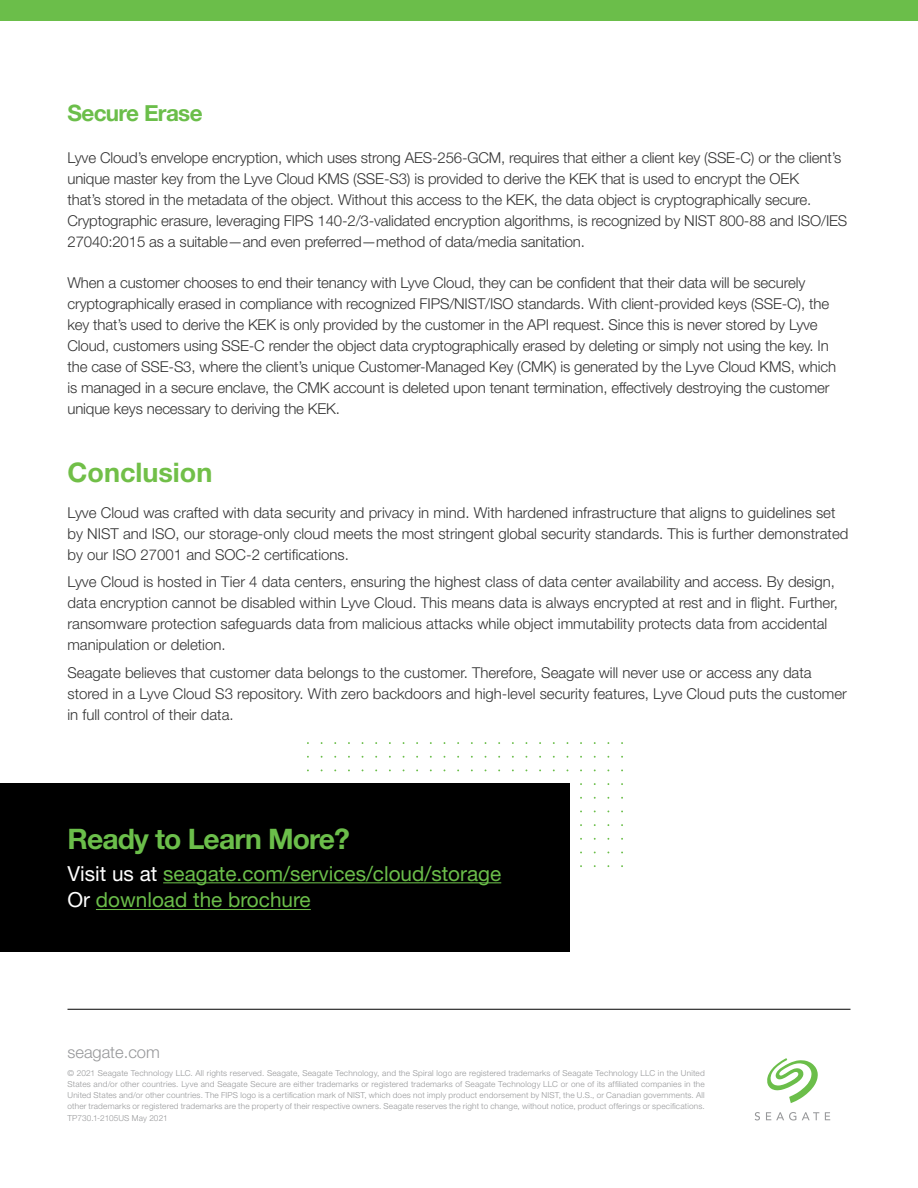
<style>
.page{position:relative;width:918px;height:1188px;background:#fff}
.page>*{position:absolute;margin:0;border:0;box-sizing:border-box;transform-origin:0 0}
.t1{font:700 28.35px "Helvetica Neue LT Std";letter-spacing:-.03em;color:#6bbe4a}
.t2{font:700 27px "Helvetica Neue LT Std";color:#71bf48}
.t3{font:700 22.5px "Helvetica Neue";letter-spacing:-.03em;color:#6bbe4a}
.t4{font:20.7px/26.7px "Helvetica Neue LT Std";color:#6bbe4a}
.t5{font:300 16.5px "Helvetica Neue LT Std";color:#97989a}
.t6{font:300 15px/21px "Helvetica Neue LT Std";letter-spacing:-.01em;color:#333}
.t7{font:300 8.25px/11.2px "Helvetica Neue LT Std";letter-spacing:.025em;color:#97989a;text-align:justify}
.s1{color:#fff}
</style>
<div class="page">
<div style="left:0;top:0;width:918px;height:21px;background:#6bbe4a"></div>
<hr style="left:68px;top:1009px;width:782px;height:1px;background:#000">
<svg style="left:767px;top:1058px;width:51px;height:45px"></svg>
<svg style="left:755px;top:1112px;width:5px;height:8px"></svg>
<svg style="left:766px;top:1112px;width:30px;height:8px"></svg>
<svg style="left:802px;top:1112px;width:17px;height:8px"></svg>
<svg style="left:825px;top:1112px;width:5px;height:8px"></svg>
<div style="left:0;top:783px;width:569px;height:168px;background:#000"></div>
<hr style="left:163px;top:882px;width:338px;height:1px;background:#6bbe4a">
<hr style="left:96px;top:909px;width:215px;height:1px;background:#6bbe4a">
<h3 class="t3" style="left:68px;top:95px;width:137px">Secure Erase</h3>
<p class="t6" style="left:68px;top:146px;width:781px">Lyve Cloud’s envelope encryption, which uses strong AES-256-GCM, requires that either a client key (SSE-C) or the client’s unique master key from the Lyve Cloud KMS (SSE-S3) is provided to derive the KEK that is used to encrypt the OEK<br>that’s stored in the metadata of the object. Without this access to the KEK, the data object is cryptographically secure.<br>Cryptographic erasure, leveraging FIPS 140-2/3-validated encryption algorithms, is recognized by NIST 800-88 and ISO/IES 27040:2015 as a suitable—and even preferred—method of data/media sanitation.</p>
<p class="t6" style="left:68px;top:272px;width:770px">When a customer chooses to end their tenancy with Lyve Cloud, they can be confident that their data will be securely cryptographically erased in compliance with recognized FIPS/NIST/ISO standards. With client-provided keys (SSE-C), the key that’s used to derive the KEK is only provided by the customer in the API request. Since this is never stored by Lyve Cloud, customers using SSE-C render the object data cryptographically erased by deleting or simply not using the key. In the case of SSE-S3, where the client’s unique Customer-Managed Key (CMK) is generated by the Lyve Cloud KMS, which is managed in a secure enclave, the CMK account is deleted upon tenant termination, effectively destroying the customer unique keys necessary to deriving the KEK.</p>
<h2 class="t2" style="left:68px;top:456px;width:146px">Conclusion</h2>
<p class="t6" style="left:68px;top:502px;width:782px">Lyve Cloud was crafted with data security and privacy in mind. With hardened infrastructure that aligns to guidelines set by NIST and ISO, our storage-only cloud meets the most stringent global security standards. This is further demonstrated by our ISO 27001 and SOC-2 certifications.</p>
<p class="t6" style="left:68px;top:571px;width:772px">Lyve Cloud is hosted in Tier 4 data centers, ensuring the highest class of data center availability and access. By design, data encryption cannot be disabled within Lyve Cloud. This means data is always encrypted at rest and in flight. Further, ransomware protection safeguards data from malicious attacks while object immutability protects data from accidental manipulation or deletion.</p>
<p class="t6" style="left:68px;top:662px;width:781px">Seagate believes that customer data belongs to the customer. Therefore, Seagate will never use or access any data stored in a Lyve Cloud S3 repository. With zero backdoors and high-level security features, Lyve Cloud puts the customer in full control of their data.</p>
<h1 class="t1" style="left:68px;top:821px;width:284px">Ready to Learn More?</h1>
<h3 class="t4" style="left:68px;top:860px;width:435px"><span class="s1">Visit us at</span> seagate.com/services/cloud/storage<br><span class="s1">Or</span> download the brochure</h3>
<p class="t5" style="left:68px;top:1042px;width:94px">seagate.com</p>
<p class="t7" style="left:68px;top:1067px;width:639px">© 2021 Seagate Technology LLC. All rights reserved. Seagate, Seagate Technology, and the Spiral logo are registered trademarks of Seagate Technology LLC in the United States and/or other countries. Lyve and Seagate Secure are either trademarks or registered trademarks of Seagate Technology LLC or one of its affiliated companies in the United States and/or other countries. The FIPS logo is a certification mark of NIST, which does not imply product endorsement by NIST, the U.S., or Canadian governments. All other trademarks or registered trademarks are the property of their respective owners. Seagate reserves the right to change, without notice, product offerings or specifications.<br>TP730.1-2105US May 2021</p>
</div>
